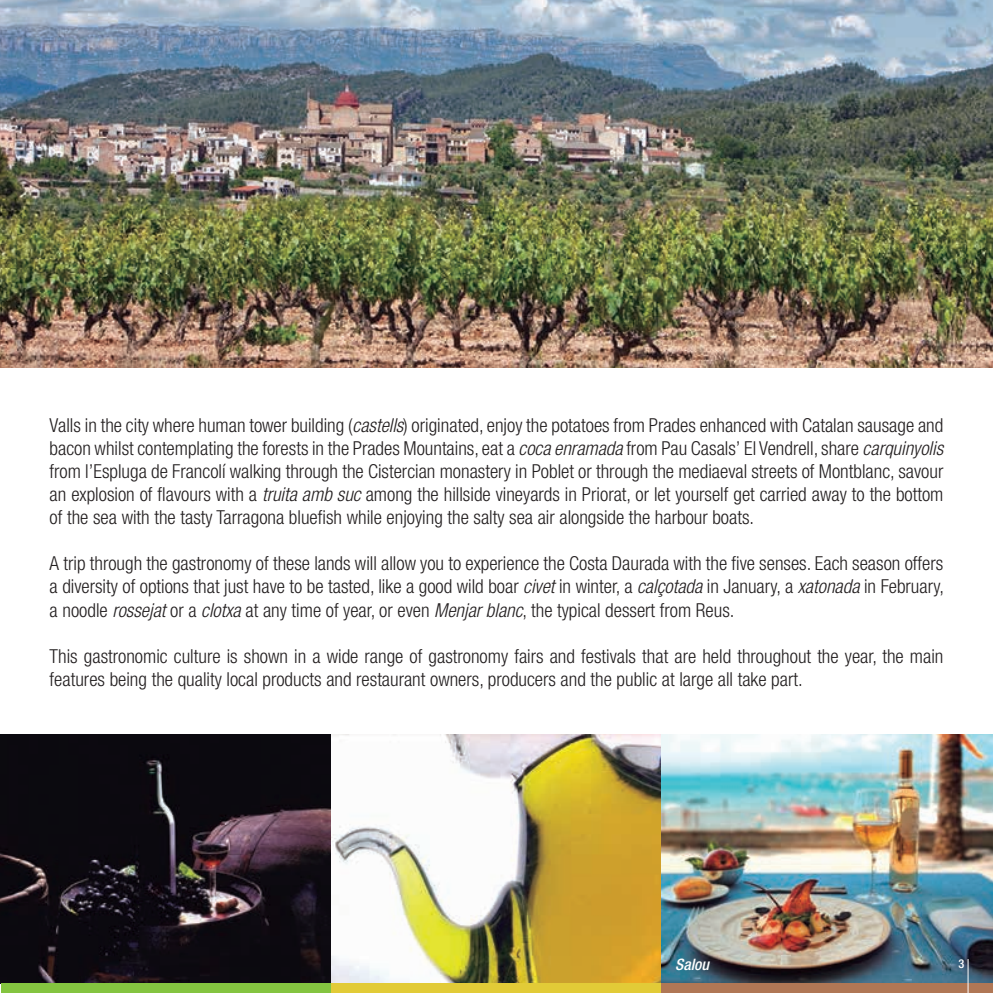
<style>
.page{position:relative;width:993px;height:993px;background:#fff}
.page>*{position:absolute;margin:0;border:0;box-sizing:border-box;transform-origin:0 0}
.t1{font:300 condensed 19.25px/23.1px "Helvetica Neue";color:#231f20;text-align:justify}
.t2{font:italic 500 condensed 15.75px "Helvetica Neue";color:#fff}
.t3{font:500 condensed 12.25px "Helvetica Neue";color:#fff}
.s1{font-style:italic}
</style>
<div class="page">
<img style="left:0;top:734px;width:992px;height:248px">
<div style="left:1px;top:982px;width:329px;height:10px;background:#84c440"></div>
<div style="left:331px;top:982px;width:330px;height:10px;background:#e2cb37"></div>
<div style="left:661px;top:982px;width:331px;height:10px;background:#b07755"></div>
<img style="left:0;top:0;width:992px;height:367px">
<hr style="left:967px;top:958px;width:1px;height:34px;background:#fff">
<p class="t1" style="left:50px;top:413px;width:895px">Valls in the city where human tower building (<span class="s1">castells</span>) originated, enjoy the potatoes from Prades enhanced with Catalan sausage and bacon whilst contemplating the forests in the Prades Mountains, eat a <span class="s1">coca enramada</span> from Pau Casals’ El Vendrell, share <span class="s1">carquinyolis </span>from l’Espluga de Francolí walking through the Cistercian monastery in Poblet or through the mediaeval streets of Montblanc, savour an explosion of flavours with a <span class="s1">truita amb suc</span> among the hillside vineyards in Priorat, or let yourself get carried away to the bottom of the sea with the tasty Tarragona bluefish while enjoying the salty sea air alongside the harbour boats.</p>
<p class="t1" style="left:50px;top:551px;width:895px">A trip through the gastronomy of these lands will allow you to experience the Costa Daurada with the five senses. Each season offers a diversity of options that just have to be tasted, like a good wild boar <span class="s1">civet</span> in winter, a <span class="s1">calçotada</span> in January, a <span class="s1">xatonada</span> in February, a noodle <span class="s1">rossejat</span> or a <span class="s1">clotxa</span> at any time of year, or even <span class="s1">Menjar blanc</span>, the typical dessert from Reus.</p>
<p class="t1" style="left:50px;top:644px;width:895px">This gastronomic culture is shown in a wide range of gastronomy fairs and festivals that are held throughout the year, the main features being the quality local products and restaurant owners, producers and the public at large all take part.</p>
<p class="t2" style="left:675px;top:954px;width:35px">Salou</p>
<p class="t3" style="left:958px;top:955px;width:7px">3</p>
</div>
